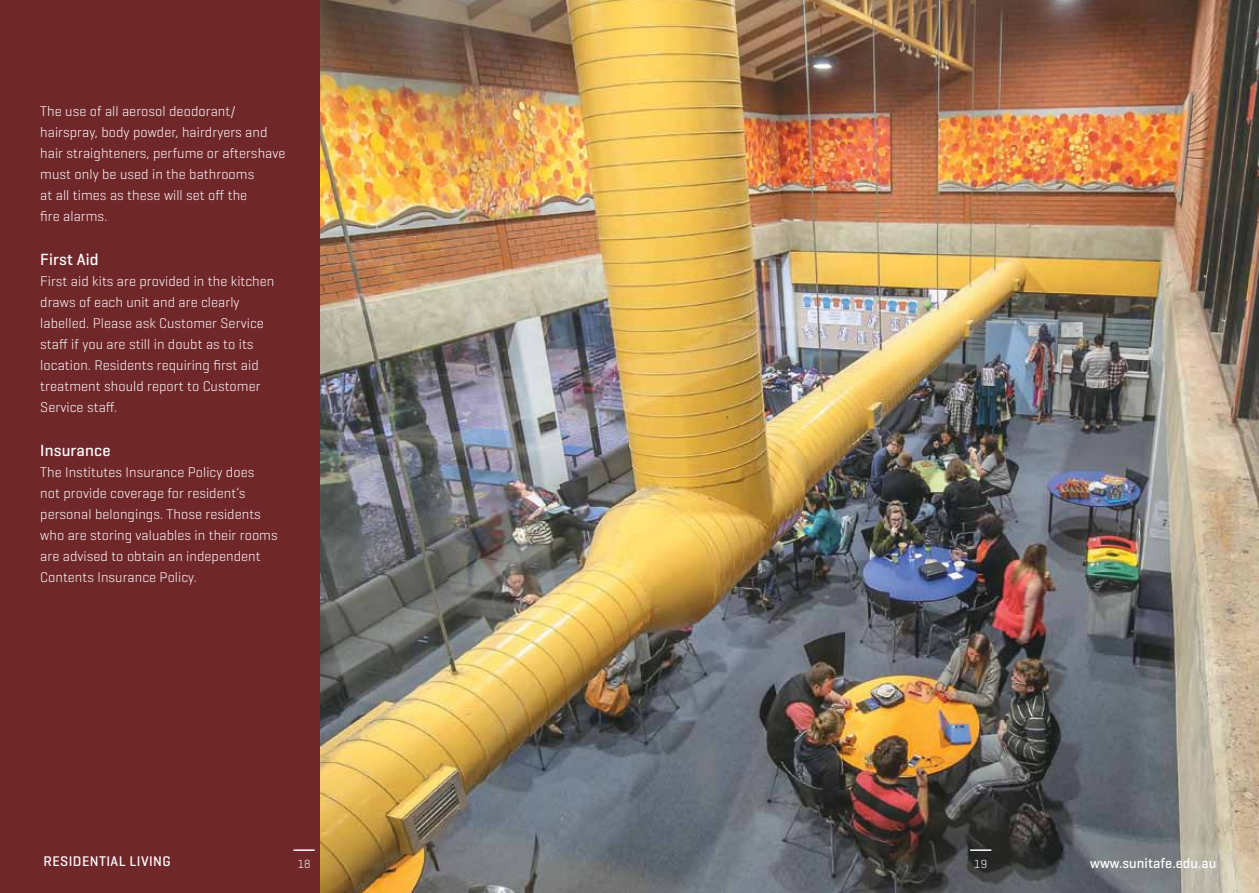
<style>
.page{position:relative;width:1259px;height:893px;background:#fff}
.page>*{position:absolute;margin:0;border:0;box-sizing:border-box;transform-origin:0 0}
.t1{font:500 16.5px "Geogrotesque";letter-spacing:.01em;color:#fff}
.t2{font:300 14.25px/21px "Geogrotesque";letter-spacing:.005em;color:#fff}
.t3{font:500 14.25px "Geogrotesque";letter-spacing:.005em;color:#fff}
.t4{font:500 14.25px "Geogrotesque";letter-spacing:.03em;color:#fff}
.t5{font:300 12px "Geogrotesque";color:#fff}
</style>
<div class="page">
<div style="left:0;top:0;width:629px;height:893px;background:#70272a"></div>
<img style="left:320px;top:0;width:939px;height:893px">
<hr style="left:970px;top:849px;width:21px;height:2px;background:#fff">
<hr style="left:293px;top:849px;width:22px;height:2px;background:#fff">
<p class="t2" style="left:40px;top:100px;width:247px">The use of all aerosol deodorant/ hairspray, body powder, hairdryers and hair straighteners, perfume or aftershave must only be used in the bathrooms<br>at all times as these will set off the<br>fire alarms.</p>
<p class="t1" style="left:40px;top:249px;width:60px">First Aid</p>
<p class="t2" style="left:40px;top:270px;width:235px">First aid kits are provided in the kitchen draws of each unit and are clearly labelled. Please ask Customer Service staff if you are still in doubt as to its location. Residents requiring first aid treatment should report to Customer Service staff.</p>
<p class="t1" style="left:40px;top:440px;width:72px">I nsurance</p>
<p class="t2" style="left:40px;top:462px;width:239px">The Institutes Insurance Policy does<br>not provide coverage for resident’s personal belongings. Those residents who are storing valuables in their rooms are advised to obtain an independent Contents Insurance Policy.</p>
<p class="t4" style="left:44px;top:853px;width:129px">RESIDENTIAL LIVING</p>
<p class="t5" style="left:298px;top:857px;width:14px">18</p>
<p class="t5" style="left:974px;top:857px;width:14px">19</p>
<p class="t3" style="left:1090px;top:855px;width:128px">www.sunitafe.edu.au</p>
</div>
